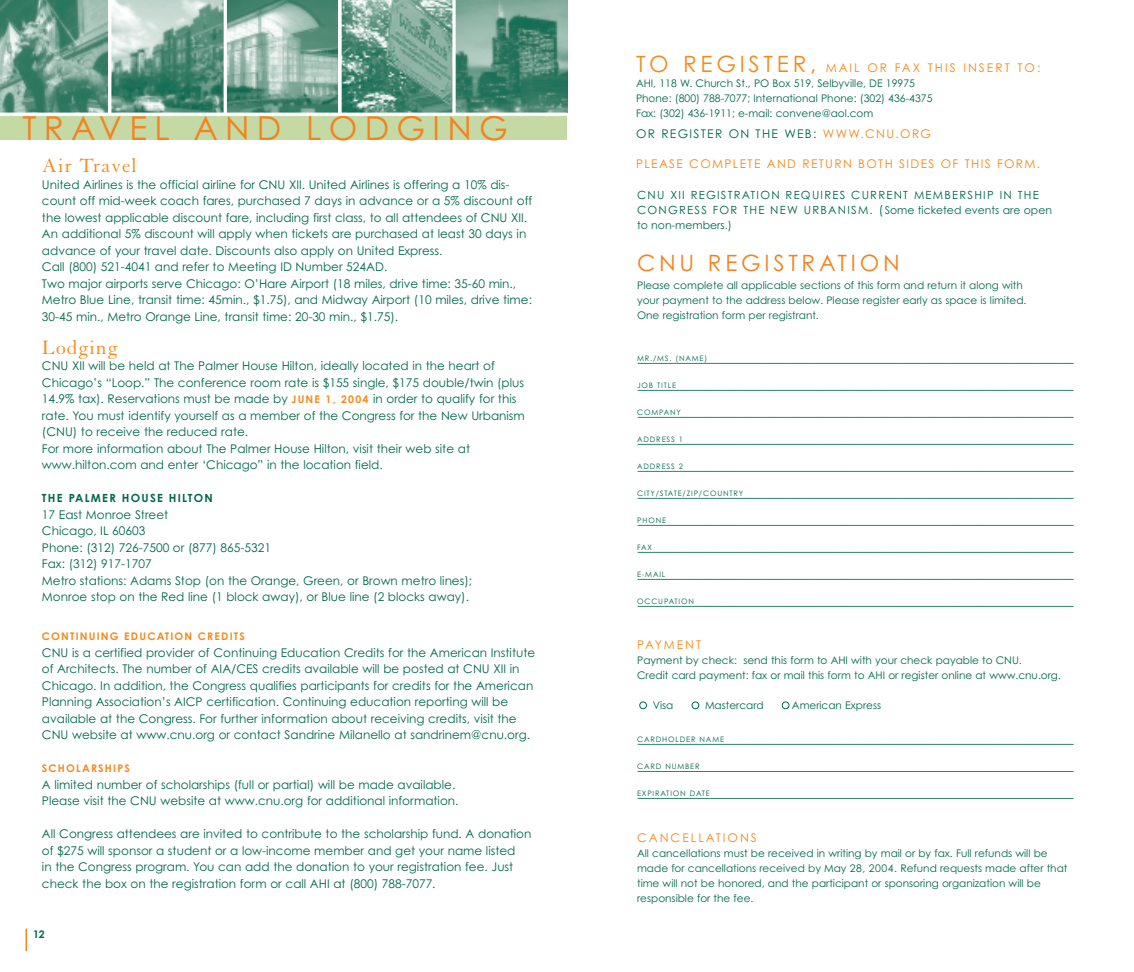
<style>
.page{position:relative;width:1134px;height:972px;background:#fff}
.page>*{position:absolute;margin:0;border:0;box-sizing:border-box;transform-origin:0 0}
.t1{font:33px "Century Gothic";letter-spacing:.22em;color:#f2831f}
.t2{font:22.5px "Century Gothic";letter-spacing:.165em;color:#f2831f}
.t3{font:21px "Granjon";letter-spacing:.045em;color:#f28b1d}
.t4{font:12px/16.5px "Century Gothic";color:#01674d}
.t5{font:12px "Century Gothic";letter-spacing:.165em;color:#f28b1d}
.t6{font:12px "Century Gothic";letter-spacing:.11em;color:#f28b1d}
.t7{font:12px "Century Gothic";letter-spacing:.11em;color:#01674d}
.t8{font:11.25px/15px "Century Gothic";letter-spacing:.11em;color:#01674d}
.t9{font:700 11.25px "Century Gothic";letter-spacing:.11em;color:#01674d}
.t10{font:10.8px "Century Gothic";color:#01674d}
.t11{font:10.5px/15px "Century Gothic";color:#01674d}
.t12{font:700 10.5px "Century Gothic";letter-spacing:.11em;color:#f28b1d}
.t13{font:700 10.5px "Century Gothic";color:#01674d}
.t14{font:7.5px "Century Gothic";letter-spacing:.11em;color:#01674d}
.s1{font-weight:700;font-size:10.5px;color:#f28b1d}
.s2{font-size:22.5px}
.s3{color:#f28b1d}
.s4{font-size:12px}
.s5{font-size:10.8px}
</style>
<div class="page">
<div style="left:0;top:115px;width:567px;height:25px;background:#c5d9a5"></div>
<img style="left:456px;top:0;width:112px;height:112px">
<img style="left:342px;top:0;width:110px;height:113px">
<img style="left:227px;top:0;width:111px;height:112px">
<img style="left:112px;top:0;width:112px;height:112px">
<img style="left:0;top:0;width:107px;height:113px">
<hr style="left:25px;top:929px;width:2px;height:22px;background:#f28b1d">
<svg style="left:341px;top:0;width:1px;height:113px"></svg>
<svg style="left:452px;top:0;width:4px;height:113px"></svg>
<hr style="left:0;top:113px;width:567px;height:3px;background:#fff">
<svg style="left:637px;top:363px;width:437px;height:1px"></svg>
<svg style="left:637px;top:390px;width:437px;height:1px"></svg>
<svg style="left:637px;top:417px;width:437px;height:1px"></svg>
<svg style="left:637px;top:444px;width:437px;height:1px"></svg>
<svg style="left:637px;top:471px;width:437px;height:1px"></svg>
<svg style="left:637px;top:498px;width:437px;height:1px"></svg>
<svg style="left:637px;top:525px;width:437px;height:1px"></svg>
<svg style="left:637px;top:552px;width:437px;height:1px"></svg>
<svg style="left:637px;top:579px;width:437px;height:1px"></svg>
<svg style="left:637px;top:606px;width:437px;height:1px"></svg>
<svg style="left:637px;top:744px;width:437px;height:1px"></svg>
<svg style="left:637px;top:771px;width:437px;height:1px"></svg>
<svg style="left:637px;top:798px;width:437px;height:1px"></svg>
<h1 class="t1" style="left:23px;top:116px;width:487px">TRAVEL AND LODGING</h1>
<h3 class="t3" style="left:42px;top:158px;width:97px">Air Travel</h3>
<p class="t4" style="left:42px;top:177px;width:492px">United Airlines is the official airline for CNU XII. United Airlines is offering a 10% dis&shy;count off mid-week coach fares, purchased 7 days in advance or a 5% discount off the lowest applicable discount fare, including first class, to all attendees of CNU XII.<br>An additional 5% discount will apply when tickets are purchased at least 30 days in advance of your travel date. Discounts also apply on United Express.<br>Call (800) 521-4041 and refer to Meeting ID Number 524AD.<br>Two major airports serve Chicago: O’Hare Airport (18 miles, drive time: 35-60 min., Metro Blue Line, transit time: 45min., $1.75), and Midway Airport (10 miles, drive time:<br>30-45 min., Metro Orange Line, transit time: 20-30 min., $1.75).</p>
<h3 class="t3" style="left:42px;top:339px;width:77px">Lodging</h3>
<p class="t4" style="left:42px;top:359px;width:484px">CNU XII will be held at The Palmer House Hilton, ideally located in the heart of Chicago’s “Loop.” The conference room rate is $155 single, $175 double/twin (plus 14.9% tax). Reservations must be made by <span class="s1">JUNE 1, 2004</span> in order to qualify for this rate. You must identify yourself as a member of the Congress for the New Urbanism (CNU) to receive the reduced rate.<br>For more information about The Palmer House Hilton, visit their web site at www.hilton.com and enter ‘Chicago” in the location field.</p>
<p class="t9" style="left:42px;top:494px;width:172px">THE PALMER HOUSE HILTON</p>
<p class="t4" style="left:42px;top:507px;width:432px">17 East Monroe Street<br>Chicago, IL 60603<br>Phone: (312) 726-7500 or (877) 865-5321<br>Fax: (312) 917-1707<br>Metro stations: Adams Stop (on the Orange, Green, or Brown metro lines); Monroe stop on the Red line (1 block away), or Blue line (2 blocks away).</p>
<p class="t12" style="left:42px;top:632px;width:204px">CONTINUING EDUCATION CREDITS</p>
<p class="t4" style="left:42px;top:645px;width:495px">CNU is a certified provider of Continuing Education Credits for the American Institute of Architects. The number of AIA/CES credits available will be posted at CNU XII in Chicago. In addition, the Congress qualifies participants for credits for the American Planning Association’s AICP certification. Continuing education reporting will be available at the Congress. For further information about receiving credits, visit the CNU website at www.cnu.org or contact Sandrine Milanello at sandrinem@cnu.org.</p>
<p class="t12" style="left:42px;top:764px;width:89px">SCHOLARSHIPS</p>
<p class="t4" style="left:42px;top:777px;width:418px">A limited number of scholarships (full or partial) will be made available.<br>Please visit the CNU website at www.cnu.org for additional information.</p>
<p class="t4" style="left:42px;top:827px;width:491px">All Congress attendees are invited to contribute to the scholarship fund. A donation of $275 will sponsor a student or a low-income member and get your name listed<br>in the Congress program. You can add the donation to your registration fee. Just check the box on the registration form or call AHI at (800) 788-7077.</p>
<p class="t13" style="left:33px;top:930px;width:13px">12</p>
<p class="t5" style="left:636px;top:64px;width:406px"><span class="s2">TO REGISTER,</span> MAIL OR FAX THIS INSERT TO:</p>
<p class="t11" style="left:636px;top:77px;width:298px">AHI, 118 W. Church St., PO Box 519, Selbyville, DE 19975<br>Phone: (800) 788-7077; International Phone: (302) 436-4375<br>Fax: (302) 436-1911; e-mail: convene@aol.com</p>
<p class="t7" style="left:636px;top:130px;width:297px">OR REGISTER ON THE WEB: <span class="s3">WWW.CNU.ORG</span></p>
<p class="t6" style="left:636px;top:160px;width:406px">PLEASE COMPLETE AND RETURN BOTH SIDES OF THIS FORM.</p>
<p class="t8" style="left:637px;top:188px;width:416px">CNU XII REGISTRATION REQUIRES CURRENT MEMBERSHIP IN THE<br>CONGRESS FOR THE NEW URBANISM. <span class="s4">(</span><span class="s5">Some ticketed events are open</span></p>
<p class="t10" style="left:637px;top:221px;width:96px">to non-members.)</p>
<h2 class="t2" style="left:637px;top:254px;width:264px">CNU REGISTRATION</h2>
<p class="t11" style="left:637px;top:279px;width:391px">Please complete all applicable sections of this form and return it along with your payment to the address below. Please register early as space is limited.<br>One registration form per registrant.</p>
<p class="t14" style="left:637px;top:355px;width:72px">MR./MS. (NAME)</p>
<p class="t14" style="left:637px;top:382px;width:40px">JOB TITLE</p>
<p class="t14" style="left:637px;top:409px;width:45px">COMPANY</p>
<p class="t14" style="left:637px;top:436px;width:47px">ADDRESS 1</p>
<p class="t14" style="left:637px;top:463px;width:47px">ADDRESS 2</p>
<p class="t14" style="left:637px;top:490px;width:108px">CITY/STATE/ZIP/COUNTRY</p>
<p class="t14" style="left:637px;top:517px;width:30px">PHONE</p>
<p class="t14" style="left:637px;top:544px;width:16px">FAX</p>
<p class="t14" style="left:637px;top:571px;width:30px">E-MAIL</p>
<p class="t14" style="left:637px;top:598px;width:58px">OCCUPATION</p>
<p class="t5" style="left:637px;top:640px;width:66px">PAYMENT</p>
<p class="t11" style="left:637px;top:654px;width:425px">Payment by check: send this form to AHI with your check payable to CNU.<br>Credit card payment: fax or mail this form to AHI or register online at www.cnu.org.</p>
<p class="t11" style="left:653px;top:699px;width:22px">Visa</p>
<p class="t11" style="left:705px;top:699px;width:60px">Mastercard</p>
<p class="t11" style="left:792px;top:699px;width:91px">American Express</p>
<p class="t14" style="left:637px;top:736px;width:88px">CARDHOLDER NAME</p>
<p class="t14" style="left:637px;top:763px;width:64px">CARD NUMBER</p>
<p class="t14" style="left:637px;top:790px;width:74px">EXPIRATION DATE</p>
<p class="t5" style="left:637px;top:834px;width:121px">CANCELLATIONS</p>
<p class="t11" style="left:637px;top:847px;width:432px">All cancellations must be received in writing by mail or by fax. Full refunds will be made for cancellations received by May 28, 2004. Refund requests made after that time will not be honored, and the participant or sponsoring organization will be responsible for the fee.</p>
</div>
